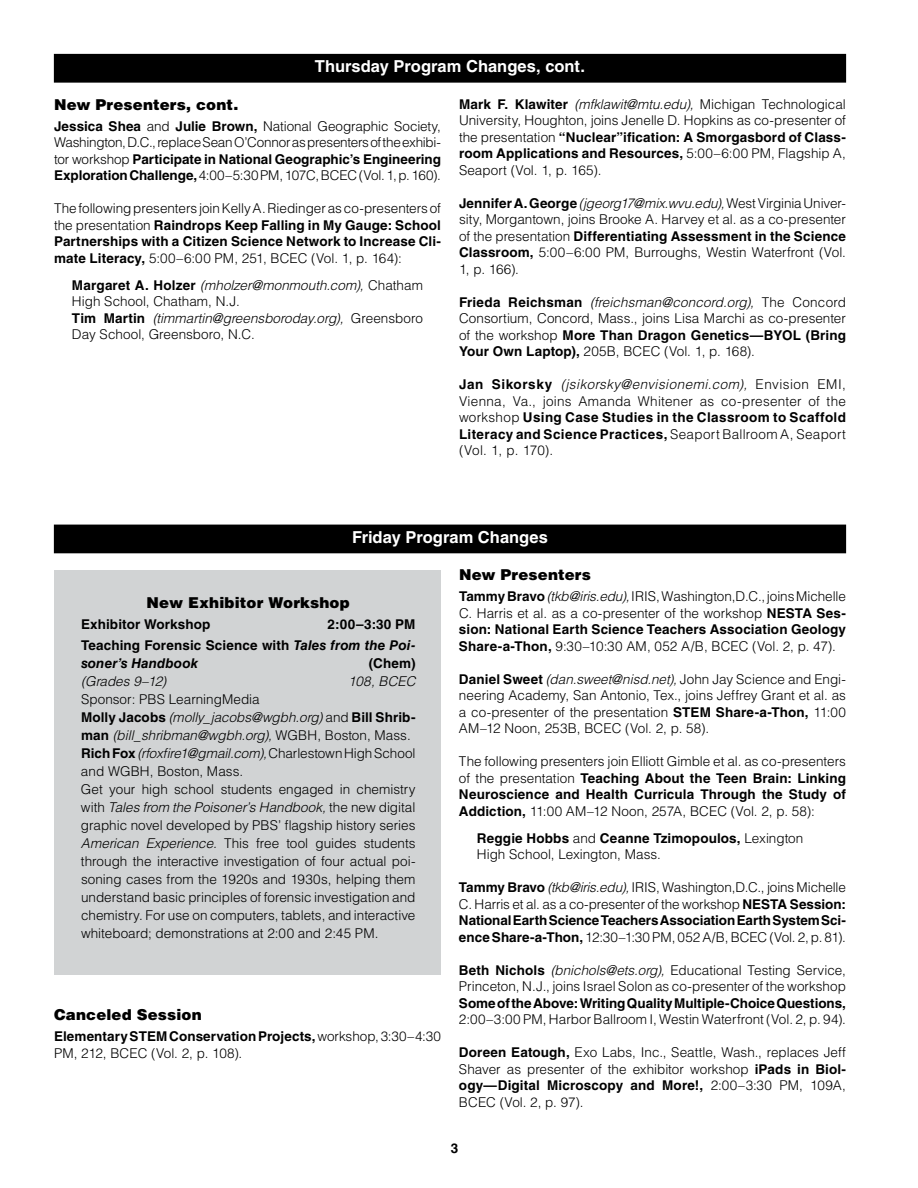
<style>
.page{position:relative;width:918px;height:1188px;background:#fff}
.page>*{position:absolute;margin:0;border:0;box-sizing:border-box;transform-origin:0 0}
.t1{font:700 16.5px "Helvetica LT Std";color:#fff}
.t2{font:900 15px "Helvetica LT Std";letter-spacing:.01em;color:#000}
.t3{font:300 13.5px/16.5px "Helvetica LT Std";color:#000;text-align:justify}
.t4{font:700 13.5px/21px "Helvetica LT Std";color:#000;text-align:right}
.t5{font:italic 300 13.5px "Helvetica LT Std";color:#000}
.t6{font:italic 700 13.5px "Helvetica LT Std";letter-spacing:.01em;color:#000}
.s1{font-weight:700}
.s2{font-style:italic}
</style>
<div class="page">
<div style="left:54px;top:525px;width:792px;height:28px;background:#000"></div>
<div style="left:54px;top:570px;width:387px;height:404px;background:#d1d3d4"></div>
<div style="left:54px;top:54px;width:792px;height:28px;background:#000"></div>
<p class="t1" style="left:315px;top:56px;width:272px">Thursday Program Changes, cont.</p>
<p class="t2" style="left:54px;top:95px;width:186px">New Presenters, cont.</p>
<p class="t3" style="left:54px;top:118px;width:389px"><span class="s1">Jessica Shea</span> and <span class="s1">Julie Brown,</span> National Geographic Society, Washington, D.C., replace Sean O’Connor as presenters of the exhibi&shy;tor workshop <span class="s1">Participate in National Geographic’s Engineering Exploration Challenge,</span> 4:00–5:30 PM, 107C, BCEC (Vol. 1, p. 160).</p>
<p class="t3" style="left:54px;top:200px;width:389px">The following presenters join Kelly A. Riedinger as co-presenters of the presentation <span class="s1">Raindrops Keep Falling in My Gauge: School Partnerships with a Citizen Science Network to Increase Cli&shy;mate Literacy,</span> 5:00–6:00 PM, 251, BCEC (Vol. 1, p. 164):</p>
<p class="t3" style="left:72px;top:277px;width:353px;text-align:left"><span class="s1">Margaret A. Holzer</span> <span class="s2">(mholzer@monmouth.com),</span> Chatham High School, Chatham, N.J.<br><span class="s1">Tim Martin</span> <span class="s2">(timmartin@greensboroday.org),</span> Greensboro Day School, Greensboro, N.C.</p>
<p class="t3" style="left:459px;top:95px;width:389px"><span class="s1">Mark F. Klawiter</span> <span class="s2">(mfklawit@mtu.edu),</span> Michigan Technological University, Houghton, joins Jenelle D. Hopkins as co-presenter of the presentation <span class="s1">“Nuclear”ification: A Smorgasbord of Class&shy;room Applications and Resources,</span> 5:00–6:00 PM, Flagship A, Seaport (Vol. 1, p. 165).</p>
<p class="t3" style="left:459px;top:194px;width:389px"><span class="s1">Jennifer A. George</span> <span class="s2">(jgeorg17@mix.wvu.edu),</span> West Virginia Univer&shy;sity, Morgantown, joins Brooke A. Harvey et al. as a co-presenter of the presentation <span class="s1">Differentiating Assessment in the Science Classroom,</span> 5:00–6:00 PM, Burroughs, Westin Waterfront (Vol.<br>1, p. 166).</p>
<p class="t3" style="left:459px;top:293px;width:389px"><span class="s1">Frieda Reichsman</span> <span class="s2">(freichsman@concord.org),</span> The Concord Consortium, Concord, Mass., joins Lisa Marchi as co-presenter of the workshop <span class="s1">More Than Dragon Genetics—BYOL (Bring Your Own Laptop),</span> 205B, BCEC (Vol. 1, p. 168).</p>
<p class="t3" style="left:459px;top:376px;width:389px"><span class="s1">Jan Sikorsky</span> <span class="s2">(jsikorsky@envisionemi.com),</span> Envision EMI, Vienna, Va., joins Amanda Whitener as co-presenter of the workshop <span class="s1">Using Case Studies in the Classroom to Scaffold Literacy and Science Practices,</span> Seaport Ballroom A, Seaport (Vol. 1, p. 170).</p>
<p class="t1" style="left:352px;top:527px;width:197px">Friday Program Changes</p>
<p class="t2" style="left:147px;top:593px;width:205px">New Exhibitor Workshop</p>
<p class="t4" style="left:81px;top:614px;width:131px">Exhibitor Workshop</p>
<p class="t4" style="left:81px;top:614px;width:336px">2:00–3:30 PM<br>Teaching Forensic Science with <span class="s2">Tales from the Poi-</span></p>
<p class="t6" style="left:81px;top:655px;width:119px">soner’s Handbook</p>
<p class="t4" style="left:369px;top:653px;width:48px">(Chem)</p>
<p class="t5" style="left:81px;top:673px;width:87px">(Grades 9–12)</p>
<p class="t5" style="left:348px;top:673px;width:69px">108, BCEC</p>
<p class="t3" style="left:81px;top:690px;width:336px;line-height:18px;text-align:left">Sponsor: PBS LearningMedia<br><span class="s1">Molly Jacobs</span> <span class="s2">(molly_jacobs@wgbh.org)</span> and <span class="s1">Bill Shrib&shy;man</span> <span class="s2">(bill_shribman@wgbh.org),</span> WGBH, Boston, Mass.<br><span class="s1">Rich Fox</span><span class="s2">(rfoxfire1@gmail.com),</span> Charlestown High School and WGBH, Boston, Mass.<br>Get your high school students engaged in chemistry with <span class="s2">Tales from the Poisoner’s Handbook,</span> the new digital graphic novel developed by PBS’ flagship history series <span class="s2">American Experience.</span> This free tool guides students through the interactive investigation of four actual poi&shy;soning cases from the 1920s and 1930s, helping them understand basic principles of forensic investigation and chemistry. For use on computers, tablets, and interactive whiteboard; demonstrations at 2:00 and 2:45 PM.</p>
<p class="t2" style="left:54px;top:1005px;width:149px">Canceled Session</p>
<p class="t3" style="left:54px;top:1028px;width:388px"><span class="s1">Elementary STEM Conservation Projects,</span> workshop, 3:30–4:30<br>PM, 212, BCEC (Vol. 2, p. 108).</p>
<p class="t2" style="left:459px;top:565px;width:133px">New Presenters</p>
<p class="t3" style="left:459px;top:588px;width:389px"><span class="s1">Tammy Bravo</span> <span class="s2">(tkb@iris.edu),</span> IRIS, Washington,D.C., joins Michelle C. Harris et al. as a co-presenter of the workshop <span class="s1">NESTA Ses&shy;sion: National Earth Science Teachers Association Geology Share-a-Thon,</span> 9:30–10:30 AM, 052 A/B, BCEC (Vol. 2, p. 47).</p>
<p class="t3" style="left:459px;top:671px;width:389px"><span class="s1">Daniel Sweet</span> <span class="s2">(dan.sweet@nisd.net),</span> John Jay Science and Engi&shy;neering Academy, San Antonio, Tex., joins Jeffrey Grant et al. as a co-presenter of the presentation <span class="s1">STEM Share-a-Thon,</span> 11:00<br>AM–12 Noon, 253B, BCEC (Vol. 2, p. 58).</p>
<p class="t3" style="left:459px;top:753px;width:389px">The following presenters join Elliott Gimble et al. as co-presenters of the presentation <span class="s1">Teaching About the Teen Brain: Linking Neuroscience and Health Curricula Through the Study of Addiction,</span> 11:00 AM–12 Noon, 257A, BCEC (Vol. 2, p. 58):</p>
<p class="t3" style="left:477px;top:830px;width:328px"><span class="s1">Reggie Hobbs</span> and <span class="s1">Ceanne Tzimopoulos,</span> Lexington<br>High School, Lexington, Mass.</p>
<p class="t3" style="left:459px;top:879px;width:389px"><span class="s1">Tammy Bravo</span> <span class="s2">(tkb@iris.edu),</span> IRIS, Washington,D.C., joins Michelle C. Harris et al. as a co-presenter of the workshop <span class="s1">NESTA Session:<br>National Earth Science Teachers Association Earth System Sci&shy;ence Share-a-Thon,</span> 12:30–1:30 PM, 052 A/B, BCEC (Vol. 2, p. 81).</p>
<p class="t3" style="left:459px;top:962px;width:389px"><span class="s1">Beth Nichols</span> <span class="s2">(bnichols@ets.org),</span> Educational Testing Service,<br>Princeton, N.J., joins Israel Solon as co-presenter of the workshop</p>
<p class="t4" style="left:459px;top:992px;width:389px">Some of the Above: Writing Quality Multiple-Choice Questions,</p>
<p class="t3" style="left:459px;top:1011px;width:389px">2:00–3:00 PM, Harbor Ballroom I, Westin Waterfront (Vol. 2, p. 94).</p>
<p class="t3" style="left:459px;top:1044px;width:389px"><span class="s1">Doreen Eatough,</span> Exo Labs, Inc., Seattle, Wash., replaces Jeff Shaver as presenter of the exhibitor workshop <span class="s1">iPads in Biol&shy;ogy—Digital Microscopy and More!,</span> 2:00–3:30 PM, 109A, BCEC (Vol. 2, p. 97).</p>
<p class="t4" style="left:451px;top:1138px;width:9px">3</p>
</div>
